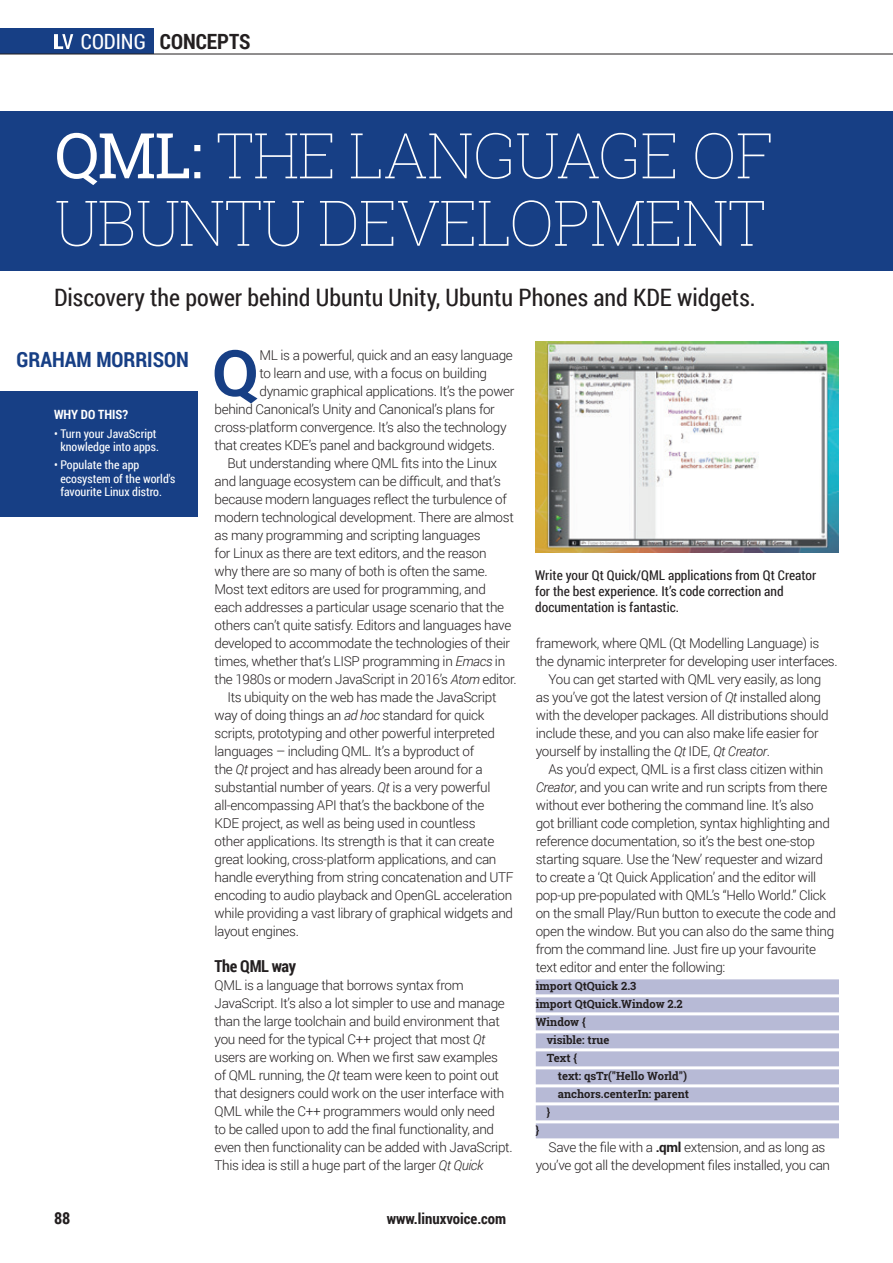
<style>
.page{position:relative;width:893px;height:1263px;background:#fff}
.page>*{position:absolute;margin:0;border:0;box-sizing:border-box;transform-origin:0 0}
.t1{font:700 64.2px "Roboto Slab";color:#173f85}
.t2{font:100 63px/67.5px "Roboto Slab";letter-spacing:-.025em;color:#fff}
.t3{font:24px "Roboto Condensed";color:#231f20}
.t4{font:700 21px "Roboto Condensed";color:#231f20}
.t5{font:700 21px "Roboto Condensed";color:#173f85}
.t6{font:700 16.5px "Roboto Condensed";letter-spacing:-.025em;color:#231f20}
.t7{font:700 15px "Roboto Condensed";color:#231f20}
.t8{font:300 13.5px/18px "Roboto";letter-spacing:-.025em;color:#231f20}
.t9{font:13.5px/16.2px "Roboto Condensed";color:#231f20}
.t10{font:700 12.75px "Roboto Condensed";color:#fff}
.t11{font:12px/13.5px "Roboto Condensed";color:#fff;text-align:center}
.t12{font:700 11.25px "Roboto Slab";color:#231f20}
.s1{font-weight:400;color:#fff}
.s2{font-weight:400}
.s3{font-style:italic}
.s4{font-weight:700}
</style>
<div class="page">
<div style="left:0;top:28px;width:153px;height:26px;background:#173f85"></div>
<svg style="left:54px;top:34px;width:19px;height:15px"></svg>
<hr style="left:0;top:54px;width:893px;height:1px;background:#231f20">
<div style="left:536px;top:979px;width:303px;height:15px;background:#b7bad6"></div>
<div style="left:536px;top:997px;width:303px;height:15px;background:#b7bad6"></div>
<div style="left:536px;top:1015px;width:303px;height:15px;background:#b7bad6"></div>
<div style="left:536px;top:1033px;width:303px;height:15px;background:#b7bad6"></div>
<div style="left:536px;top:1051px;width:303px;height:15px;background:#b7bad6"></div>
<div style="left:536px;top:1069px;width:303px;height:15px;background:#b7bad6"></div>
<div style="left:536px;top:1087px;width:303px;height:15px;background:#b7bad6"></div>
<div style="left:536px;top:1105px;width:303px;height:15px;background:#b7bad6"></div>
<div style="left:536px;top:1123px;width:303px;height:15px;background:#b7bad6"></div>
<img style="left:536px;top:341px;width:303px;height:212px">
<div style="left:0;top:112px;width:893px;height:159px;background:#173f85"></div>
<div style="left:0;top:391px;width:197px;height:126px;background:#173f85"></div>
<h3 class="t4" style="left:81px;top:27px;width:171px"><span class="s1">CODING</span> CONCEPTS</h3>
<h2 class="t2" style="left:55px;top:120px;width:721px"><span class="s2">QML:</span> THE LANGUAGE OF<br>UBUNTU DEVELOPMENT</h2>
<h3 class="t3" style="left:54px;top:281px;width:703px">Discovery the power behind Ubuntu Unity, Ubuntu Phones and KDE widgets.</h3>
<h3 class="t5" style="left:16px;top:345px;width:174px">GRAHAM MORRISON</h3>
<p class="t10" style="left:54px;top:406px;width:75px">WHY DO THIS?</p>
<p class="t11" style="left:54px;top:426px;width:106px">• Turn your JavaScript knowledge into apps.</p>
<p class="t11" style="left:60px;top:458px;width:117px;text-align:left;text-indent:-6px">• Populate the app ecosystem of the world's favourite Linux distro.</p>
<h1 class="t1" style="left:212px;top:329px;width:47px">Q</h1>
<p class="t8" style="left:259px;top:346px;width:255px">ML is a powerful, quick and an easy language</p>
<p class="t8" style="left:259px;top:364px;width:229px">to learn and use, with a focus on building</p>
<p class="t8" style="left:259px;top:382px;width:256px">dynamic graphical applications. It’s the power</p>
<p class="t8" style="left:215px;top:400px;width:282px">behind Canonical’s Unity and Canonical’s plans for</p>
<p class="t8" style="left:215px;top:418px;width:293px">cross-platform convergence. It’s also the technology</p>
<p class="t8" style="left:215px;top:436px;width:282px">that creates KDE’s panel and background widgets.</p>
<p class="t8" style="left:227px;top:454px;width:271px">But understanding where QML fits into the Linux</p>
<p class="t8" style="left:215px;top:472px;width:288px">and language ecosystem can be difficult, and that’s</p>
<p class="t8" style="left:215px;top:490px;width:294px">because modern languages reflect the turbulence of</p>
<p class="t8" style="left:215px;top:508px;width:301px">modern technological development. There are almost</p>
<p class="t8" style="left:215px;top:526px;width:268px">as many programming and scripting languages</p>
<p class="t8" style="left:215px;top:544px;width:274px">for Linux as there are text editors, and the reason</p>
<p class="t8" style="left:215px;top:562px;width:275px">why there are so many of both is often the same.</p>
<p class="t8" style="left:215px;top:580px;width:273px">Most text editors are used for programming, and</p>
<p class="t8" style="left:215px;top:598px;width:291px">each addresses a particular usage scenario that the</p>
<p class="t8" style="left:215px;top:616px;width:298px">others can’t quite satisfy. Editors and languages have</p>
<p class="t8" style="left:215px;top:634px;width:297px">developed to accommodate the technologies of their</p>
<p class="t8" style="left:215px;top:652px;width:292px">times, whether that’s LISP programming in <span class="s3">Emacs</span> in</p>
<p class="t8" style="left:215px;top:670px;width:304px">the 1980s or modern JavaScript in 2016’s <span class="s3">Atom</span> editor.</p>
<p class="t8" style="left:227px;top:688px;width:271px">Its ubiquity on the web has made the JavaScript</p>
<p class="t8" style="left:215px;top:706px;width:271px">way of doing things an <span class="s3">ad hoc</span> standard for quick</p>
<p class="t8" style="left:215px;top:724px;width:282px">scripts, prototyping and other powerful interpreted</p>
<p class="t8" style="left:215px;top:742px;width:261px">languages – including QML. It’s a byproduct of</p>
<p class="t8" style="left:215px;top:760px;width:270px">the <span class="s3">Qt</span> project and has already been around for a</p>
<p class="t8" style="left:215px;top:778px;width:277px">substantial number of years. <span class="s3">Qt</span> is a very powerful</p>
<p class="t8" style="left:215px;top:796px;width:271px">all-encompassing API that’s the backbone of the</p>
<p class="t8" style="left:215px;top:814px;width:263px">KDE project, as well as being used in countless</p>
<p class="t8" style="left:215px;top:832px;width:281px">other applications. Its strength is that it can create</p>
<p class="t8" style="left:215px;top:850px;width:283px">great looking, cross-platform applications, and can</p>
<p class="t8" style="left:215px;top:868px;width:301px">handle everything from string concatenation and UTF</p>
<p class="t8" style="left:215px;top:886px;width:299px">encoding to audio playback and OpenGL acceleration</p>
<p class="t8" style="left:215px;top:904px;width:300px">while providing a vast library of graphical widgets and</p>
<p class="t8" style="left:215px;top:922px;width:86px">layout engines.</p>
<p class="t6" style="left:215px;top:955px;width:83px">The QML way</p>
<p class="t8" style="left:215px;top:976px;width:299px">QML is a language that borrows syntax from JavaScript. It’s also a lot simpler to use and manage than the large toolchain and build environment that you need for the typical C++ project that most <span class="s3">Qt </span>users are working on. When we first saw examples of QML running, the <span class="s3">Qt</span> team were keen to point out that designers could work on the user interface with QML while the C++ programmers would only need<br>to be called upon to add the final functionality, and even then functionality can be added with JavaScript.<br>This idea is still a huge part of the larger <span class="s3">Qt Quick</span></p>
<p class="t6" style="left:54px;top:1207px;width:18px">88</p>
<p class="t7" style="left:387px;top:1208px;width:121px">www.linuxvoice.com</p>
<p class="t9" style="left:535px;top:566px;width:282px">Write your Qt Quick/QML applications from Qt Creator for the best experience. It’s code correction and documentation is fantastic.</p>
<p class="t8" style="left:536px;top:634px;width:285px">framework, where QML (Qt Modelling Language) is</p>
<p class="t8" style="left:536px;top:652px;width:303px">the dynamic interpreter for developing user interfaces.</p>
<p class="t8" style="left:549px;top:670px;width:274px">You can get started with QML very easily, as long</p>
<p class="t8" style="left:536px;top:688px;width:287px">as you’ve got the latest version of <span class="s3">Qt</span> installed along</p>
<p class="t8" style="left:536px;top:706px;width:294px">with the developer packages. All distributions should</p>
<p class="t8" style="left:536px;top:724px;width:284px">include these, and you can also make life easier for</p>
<p class="t8" style="left:536px;top:742px;width:236px">yourself by installing the <span class="s3">Qt</span> IDE, <span class="s3">Qt Creator</span>.</p>
<p class="t8" style="left:548px;top:760px;width:276px">As you’d expect, QML is a first class citizen within</p>
<p class="t8" style="left:536px;top:778px;width:293px"><span class="s3">Creator</span>, and you can write and run scripts from there</p>
<p class="t8" style="left:536px;top:796px;width:279px">without ever bothering the command line. It’s also</p>
<p class="t8" style="left:536px;top:814px;width:296px">got brilliant code completion, syntax highlighting and</p>
<p class="t8" style="left:536px;top:832px;width:281px">reference documentation, so it’s the best one-stop</p>
<p class="t8" style="left:536px;top:850px;width:289px">starting square. Use the ‘New’ requester and wizard</p>
<p class="t8" style="left:536px;top:868px;width:282px">to create a ‘Qt Quick Application’ and the editor will</p>
<p class="t8" style="left:536px;top:886px;width:292px">pop-up pre-populated with QML’s “Hello World.” Click</p>
<p class="t8" style="left:536px;top:904px;width:302px">on the small Play/Run button to execute the code and</p>
<p class="t8" style="left:536px;top:922px;width:300px">open the window. But you can also do the same thing</p>
<p class="t8" style="left:536px;top:940px;width:282px">from the command line. Just fire up your favourite</p>
<p class="t8" style="left:536px;top:958px;width:191px">text editor and enter the following:</p>
<p class="t12" style="left:536px;top:978px;width:102px">import QtQuick 2.3</p>
<p class="t12" style="left:536px;top:996px;width:149px">import QtQuick.Window 2.2</p>
<p class="t12" style="left:536px;top:1014px;width:51px">Window {</p>
<p class="t12" style="left:547px;top:1032px;width:64px">visible: true</p>
<p class="t12" style="left:547px;top:1050px;width:32px">Text {</p>
<p class="t12" style="left:558px;top:1068px;width:131px">text: qsTr("Hello World")</p>
<p class="t12" style="left:558px;top:1086px;width:133px">anchors.centerIn: parent</p>
<p class="t12" style="left:547px;top:1104px;width:5px">}</p>
<p class="t12" style="left:536px;top:1122px;width:5px">}</p>
<p class="t8" style="left:536px;top:1138px;width:296px;text-indent:13px">Save the file with a <span class="s4">.qml</span> extension, and as long as you’ve got all the development files installed, you can</p>
</div>
